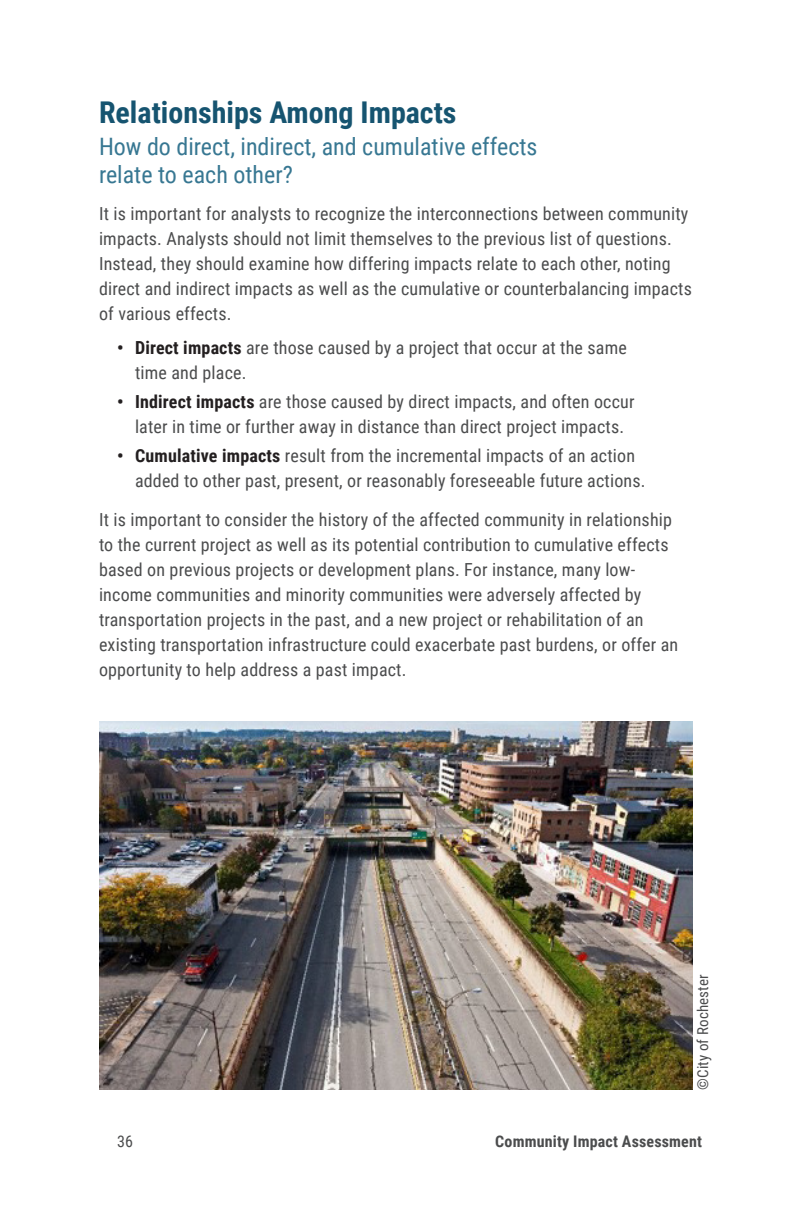
<style>
.page{position:relative;width:792px;height:1224px;background:#fff}
.page>*{position:absolute;margin:0;border:0;box-sizing:border-box;transform-origin:0 0}
.t1{font:700 30px "Roboto Condensed";color:#165470}
.subheader{font:24px/28px "Roboto Condensed";color:#377792}
.Body{font:18px/25px "Roboto Condensed";letter-spacing:.01em;color:#4b4c4d}
.t2{font:700 16px "Roboto Condensed";letter-spacing:.01em;color:#4b4c4d}
.t3{font:16px "Roboto Condensed";color:#4b4c4d}
.Body-2{font:15px "Roboto Condensed";letter-spacing:.01em;color:#4b4c4d}
.s1{font-weight:700;color:#231f20}
</style>
<div class="page">
<img style="left:99px;top:721px;width:594px;height:369px">
<p class="t1" style="left:99px;top:91px;width:359px">Relationships Among Impacts</p>
<p class="subheader" style="left:99px;top:132px;width:440px">How do direct, indirect, and cumulative effects relate to each other?</p>
<p class="Body" style="left:99px;top:200px;width:594px">It is important for analysts to recognize the interconnections between community impacts. Analysts should not limit themselves to the previous list of questions.<br>Instead, they should examine how differing impacts relate to each other, noting direct and indirect impacts as well as the cumulative or counterbalancing impacts of various effects.</p>
<p class="Body" style="left:135px;top:334px;width:493px;text-indent:-18px"><span class="s1">• Direct impacts</span> are those caused by a project that occur at the same time and place.</p>
<p class="Body" style="left:117px;top:389px;width:519px;text-align:center"><span class="s1">• Indirect impacts</span> are those caused by direct impacts, and often occur later in time or further away in distance than direct project impacts.</p>
<p class="Body" style="left:135px;top:443px;width:512px;text-indent:-18px"><span class="s1">• Cumulative impacts</span> result from the incremental impacts of an action added to other past, present, or reasonably foreseeable future actions.</p>
<p class="Body" style="left:99px;top:506px;width:581px">It is important to consider the history of the affected community in relationship to the current project as well as its potential contribution to cumulative effects based on previous projects or development plans. For instance, many low&shy;income communities and minority communities were adversely affected by transportation projects in the past, and a new project or rehabilitation of an existing transportation infrastructure could exacerbate past burdens, or offer an opportunity to help address a past impact.</p>
<p class="Body-2" style="left:692px;top:1090px;width:117px;rotate:-90deg">©City of Rochester</p>
<p class="t3" style="left:117px;top:1130px;width:17px">36</p>
<p class="t2" style="left:495px;top:1130px;width:208px">Community Impact Assessment</p>
</div>
